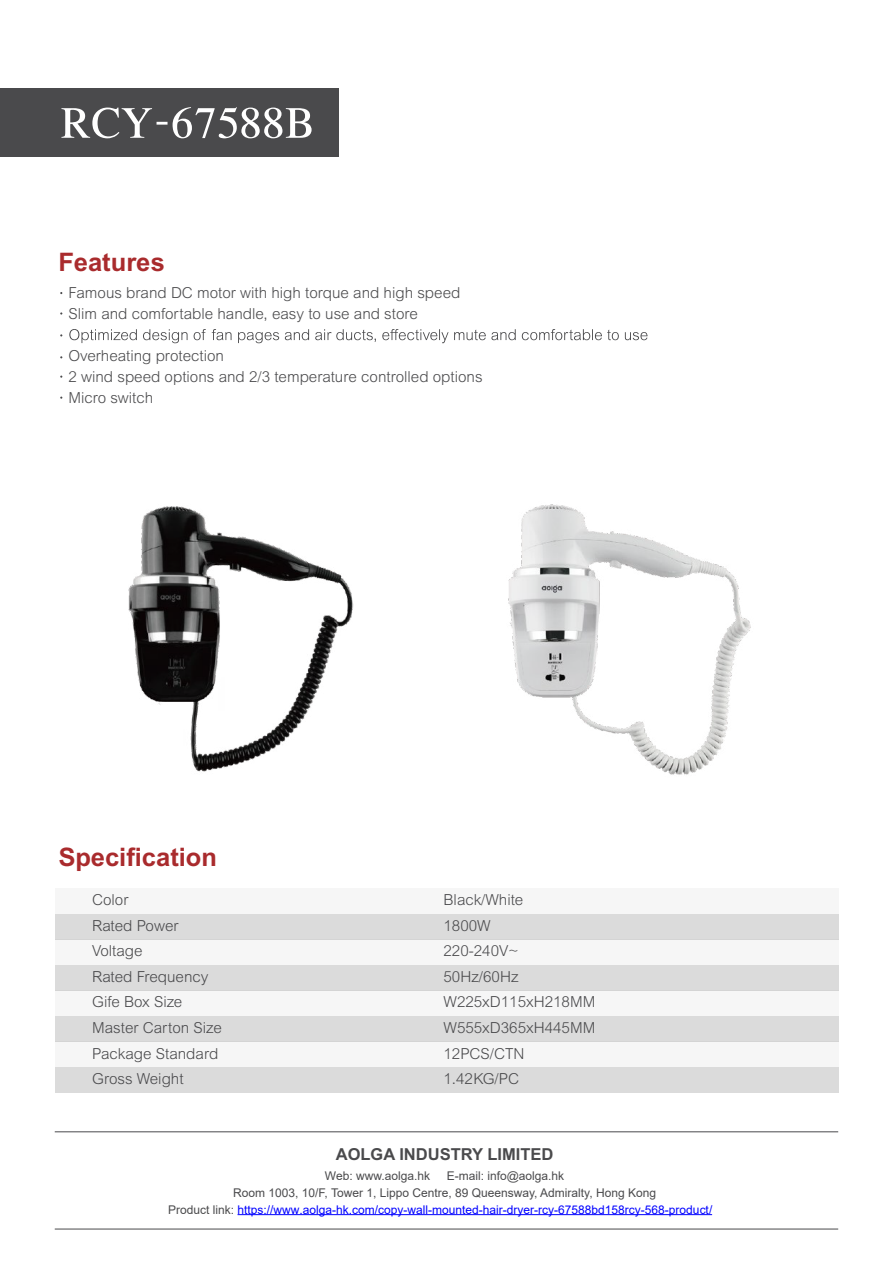
<style>
.page{position:relative;width:893px;height:1263px;background:#fff}
.page>*{position:absolute;margin:0;border:0;box-sizing:border-box;transform-origin:0 0}
.t1{font:700 25.5px "Arial";color:#a92b2d}
.t2{font:700 16.5px "Arial";color:#4a4a4c}
.t3{font:300 15.15px/25.5px "Arial MT Std";color:#4a4a4c}
.t4{font:12px "Arial";color:#4a4a4c}
.t5{font:12px "Arial";color:#00f}
.s1{color:#4a4a4c}
</style>
<div class="page">
<hr style="left:238px;top:1214px;width:474px;height:1px;background:#00f">
<hr style="left:55px;top:1131px;width:783px;height:1px;background:#4a4a4c">
<hr style="left:55px;top:1229px;width:783px;height:1px;background:#4a4a4c">
<div style="left:0;top:88px;width:339px;height:69px;background:#4a4a4c"></div>
<svg style="left:61px;top:107px;width:251px;height:31px"></svg>
<svg style="left:69px;top:329px;width:578px;height:14px"></svg>
<img style="left:128px;top:506px;width:226px;height:266px">
<img style="left:508px;top:504px;width:243px;height:271px">
<div style="left:55px;top:939px;width:783px;height:26px;background:#f6f6f6"></div>
<div style="left:55px;top:888px;width:783px;height:26px;background:#f6f6f6"></div>
<div style="left:55px;top:965px;width:783px;height:25px;background:#dbdbdb"></div>
<div style="left:55px;top:914px;width:783px;height:25px;background:#dbdbdb"></div>
<div style="left:55px;top:990px;width:783px;height:26px;background:#f6f6f6"></div>
<div style="left:55px;top:1016px;width:783px;height:25px;background:#dbdbdb"></div>
<div style="left:55px;top:1041px;width:783px;height:26px;background:#f6f6f6"></div>
<div style="left:55px;top:1067px;width:783px;height:25px;background:#dbdbdb"></div>
<h1 class="t1" style="left:58px;top:247px;width:108px">Features</h1>
<p class="t3" style="left:68px;top:283px;width:393px;line-height:21px">Famous brand DC motor with high torque and high speed<br>Slim and comfortable handle, easy to use and store</p>
<p class="t3" style="left:68px;top:346px;width:416px;line-height:21px">Overheating protection<br>2 wind speed options and 2/3 temperature controlled options<br>Micro switch</p>
<h1 class="t1" style="left:58px;top:842px;width:160px">Specification</h1>
<p class="t3" style="left:92px;top:888px;width:131px">Color<br>Rated Power<br>Voltage<br>Rated Frequency<br>Gife Box Size<br>Master Carton Size<br>Package Standard<br>Gross Weight</p>
<p class="t3" style="left:443px;top:888px;width:153px">Black/White<br>1800W<br>220-240V~<br>50Hz/60Hz<br>W225xD115xH218MM<br>W555xD365xH445MM<br>12PCS/CTN<br>1.42KG/PC</p>
<p class="t2" style="left:336px;top:1144px;width:219px">AOLGA INDUSTRY LIMITED</p>
<p class="t4" style="left:325px;top:1167px;width:107px">Web: www.aolga.hk</p>
<p class="t4" style="left:447px;top:1167px;width:119px">E-mail: info@aolga.hk</p>
<p class="t4" style="left:233px;top:1184px;width:424px">Room 1003, 10/F, Tower 1, Lippo Centre, 89 Queensway, Admiralty, Hong Kong</p>
<p class="t5" style="left:168px;top:1201px;width:546px"><span class="s1">Product link:</span> https://www.aolga-hk.com/copy-wall-mounted-hair-dryer-rcy-67588bd158rcy-568-product/</p>
</div>
